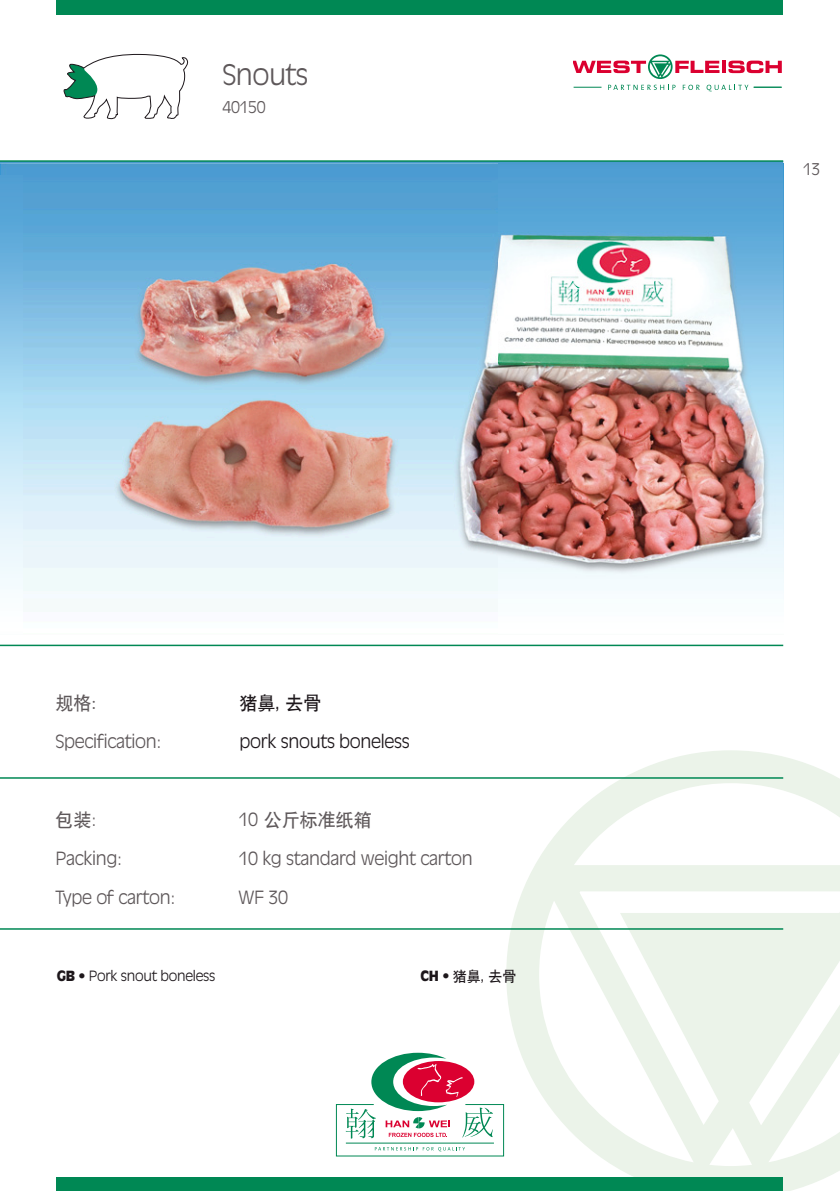
<style>
.page{position:relative;width:840px;height:1191px;background:#fff}
.page>*{position:absolute;margin:0;border:0;box-sizing:border-box;transform-origin:0 0}
.t1{font:300 28px "Antique Olive";letter-spacing:-.02em;color:#5e585a}
.t2{font:300 18px/38.8px "Antique Olive";letter-spacing:-.02em;color:#5e585a}
.t3{font:300 18px "Antique Olive";letter-spacing:-.02em;color:#1d171b}
.t4{font:18px "SIL Hei Med Jian";color:#5e585a}
.t5{font:18px "SIL Hei Med Jian";color:#1d171b}
.t6{font:300 16px "Antique Olive";letter-spacing:-.02em;color:#5e585a}
.t7{font:300 14px "Antique Olive";letter-spacing:-.02em;color:#1d171b}
.t8{font:14px "SIL Hei Med Jian";color:#1d171b}
.s1{font-family:"Times"}
.s2{font-family:"Antique Olive";font-weight:300}
.s3{font-family:"Antique Olive LT";font-weight:900}
</style>
<div class="page">
<img style="left:1px;top:162px;width:781px;height:1px">
<img style="left:782px;top:163px;width:2px;height:482px">
<img style="left:1px;top:163px;width:781px;height:428px">
<img style="left:0;top:176px;width:23px;height:415px">
<svg style="left:506px;top:750px;width:333px;height:441px;fill:#ebf3e9"></svg>
<svg style="left:336px;top:1052px;width:168px;height:104px"></svg>
<svg style="left:573px;top:87px;width:28px;height:1px"></svg>
<svg style="left:608px;top:85px;width:67px;height:5px"></svg>
<svg style="left:682px;top:85px;width:17px;height:5px"></svg>
<svg style="left:706px;top:85px;width:75px;height:6px"></svg>
<svg style="left:573px;top:54px;width:146px;height:25px"></svg>
<svg style="left:722px;top:61px;width:3px;height:12px"></svg>
<svg style="left:728px;top:61px;width:53px;height:12px"></svg>
<svg style="left:0;top:162px;width:1px;height:14px"></svg>
<div style="left:56px;top:0;width:726px;height:15px;background:#008854"></div>
<div style="left:56px;top:1177px;width:726px;height:14px;background:#008854"></div>
<hr style="left:0;top:160px;width:782px;height:2px;background:#008854">
<hr style="left:0;top:644px;width:782px;height:2px;background:#008854">
<hr style="left:0;top:777px;width:782px;height:1px;background:#008854">
<hr style="left:0;top:928px;width:782px;height:1px;background:#008854">
<svg style="left:63px;top:53px;width:125px;height:67px"></svg>
<h1 class="t1" style="left:222px;top:58px;width:87px">Snouts</h1>
<p class="t6" style="left:222px;top:97px;width:45px">40150</p>
<p class="t4" style="left:56px;top:691px;width:43px">规格<span class="s1">:</span></p>
<p class="t2" style="left:56px;top:721px;width:107px">Specification:</p>
<p class="t4" style="left:56px;top:808px;width:43px">包装<span class="s2">:</span></p>
<p class="t2" style="left:56px;top:838px;width:121px">Packing:<br>Type of carton:</p>
<p class="t5" style="left:239px;top:691px;width:83px">猪鼻, 去骨</p>
<p class="t3" style="left:239px;top:731px;width:172px">pork snouts boneless</p>
<p class="t4" style="left:238px;top:808px;width:135px"><span class="s2">10</span> 公斤标准纸箱</p>
<p class="t2" style="left:238px;top:838px;width:236px">10 kg standard weight carton<br>WF 30</p>
<p class="t7" style="left:57px;top:968px;width:160px"><span class="s3">GB</span> • Pork snout boneless</p>
<p class="t8" style="left:420px;top:967px;width:97px"><span class="s3">CH</span> <span class="s2">•</span> 猪鼻, 去骨</p>
<p class="t6" style="left:802px;top:159px;width:19px">13</p>
</div>
